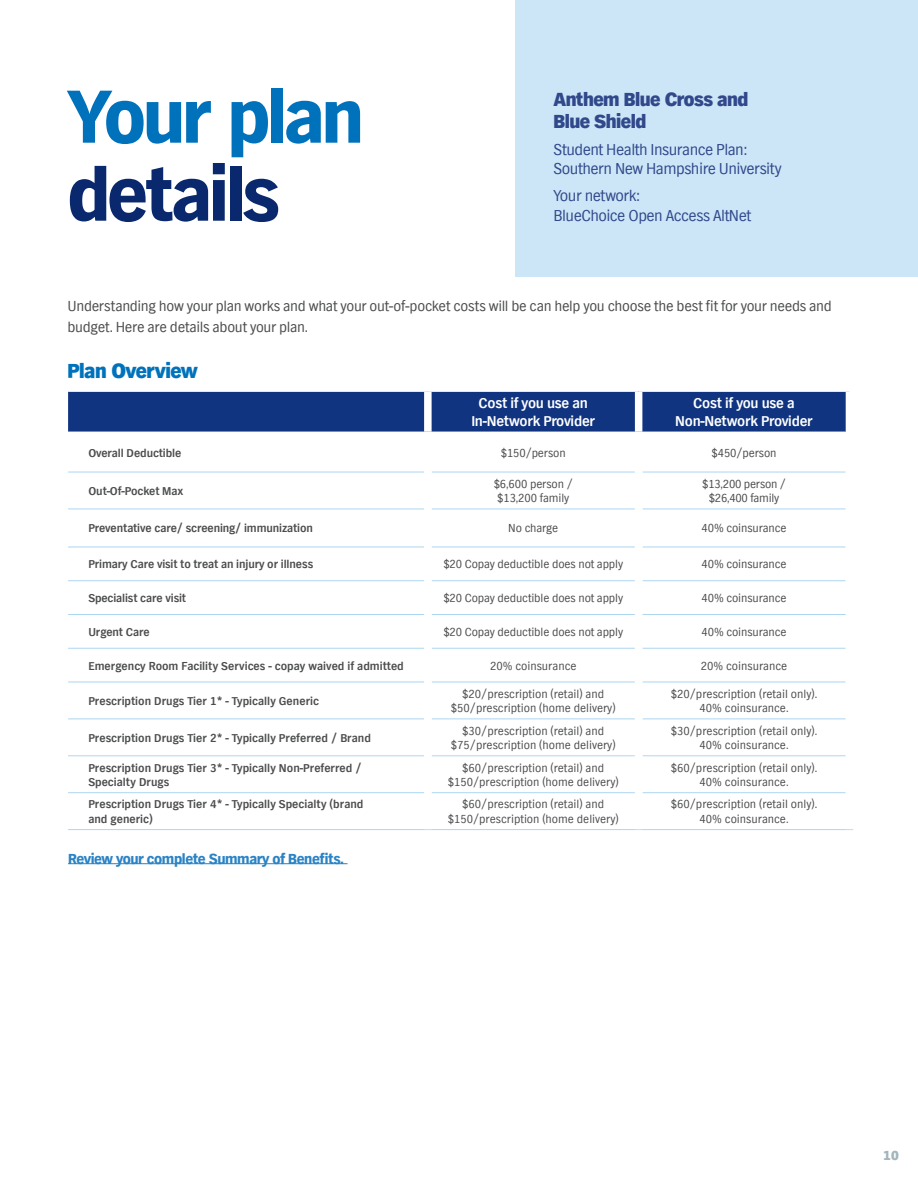
<style>
.page{position:relative;width:918px;height:1188px;background:#fff}
.page>*{position:absolute;margin:0;border:0;box-sizing:border-box;transform-origin:0 0}
.VP_Main_XXL_Headline{font:900 78px/78px "TV Nord EF";letter-spacing:-.045em;color:#0072bc}
.t1{font:800 21px "TV Nord EF";letter-spacing:-.025em;color:#0072bc}
.t2{font:800 19.5px/22.8px "TV Nord EF";letter-spacing:-.03em;color:#31488b}
.t3{font:16.35px/19.5px "TV Nord EF";letter-spacing:-.03em;color:#31488b}
.VP_Body_Copy{font:15px/21px "TV Nord EF";letter-spacing:-.02em;color:#4b4c4d}
.Body_copy{font:700 15px/18px "TV Nord EF";letter-spacing:-.02em;color:#fff;text-align:center}
.t4{font:900 15px "TV Nord EF";letter-spacing:-.03em;color:#2a83c5}
.t5{font:800 13.5px "TV Nord EF";color:#a3b5bd}
.t6{font:12px/14.4px "TV Nord EF";color:#4b4c4d;text-align:center}
.t7{font:700 12px/14.4px "TV Nord EF";color:#4b4c4d}
.t8{font:12px "TV Nord EF";letter-spacing:-.02em;color:#4b4c4d}
.s1{color:#09286d}
</style>
<div class="page">
<div style="left:515px;top:0;width:403px;height:276px;background:#cce6f7"></div>
<hr style="left:68px;top:863px;width:280px;height:1px;background:#2a83c5">
<div style="left:68px;top:392px;width:778px;height:40px;background:#10347f"></div>
<svg style="left:68px;top:471px;width:778px;height:323px"></svg>
<div style="left:424px;top:392px;width:8px;height:40px;background:#fff"></div>
<div style="left:635px;top:392px;width:7px;height:40px;background:#fff"></div>
<hr style="left:68px;top:472px;width:356px;height:1px;background:#add6f1">
<hr style="left:68px;top:509px;width:356px;height:1px;background:#add6f1">
<hr style="left:68px;top:547px;width:356px;height:1px;background:#add6f1">
<hr style="left:68px;top:580px;width:356px;height:1px;background:#add6f1">
<hr style="left:68px;top:614px;width:356px;height:1px;background:#add6f1">
<hr style="left:68px;top:648px;width:356px;height:1px;background:#add6f1">
<hr style="left:68px;top:682px;width:356px;height:1px;background:#add6f1">
<hr style="left:68px;top:719px;width:356px;height:1px;background:#add6f1">
<hr style="left:68px;top:755px;width:356px;height:1px;background:#add6f1">
<hr style="left:68px;top:792px;width:356px;height:1px;background:#add6f1">
<hr style="left:68px;top:829px;width:360px;height:1px;background:#add6f1">
<hr style="left:432px;top:472px;width:203px;height:1px;background:#add6f1">
<hr style="left:642px;top:472px;width:204px;height:1px;background:#add6f1">
<hr style="left:432px;top:509px;width:203px;height:1px;background:#add6f1">
<hr style="left:642px;top:509px;width:204px;height:1px;background:#add6f1">
<hr style="left:432px;top:547px;width:203px;height:1px;background:#add6f1">
<hr style="left:642px;top:547px;width:204px;height:1px;background:#add6f1">
<hr style="left:432px;top:580px;width:203px;height:1px;background:#add6f1">
<hr style="left:642px;top:580px;width:204px;height:1px;background:#add6f1">
<hr style="left:432px;top:614px;width:203px;height:1px;background:#add6f1">
<hr style="left:642px;top:614px;width:204px;height:1px;background:#add6f1">
<hr style="left:432px;top:648px;width:203px;height:1px;background:#add6f1">
<hr style="left:642px;top:648px;width:204px;height:1px;background:#add6f1">
<hr style="left:432px;top:682px;width:203px;height:1px;background:#add6f1">
<hr style="left:642px;top:682px;width:204px;height:1px;background:#add6f1">
<hr style="left:432px;top:719px;width:203px;height:1px;background:#add6f1">
<hr style="left:642px;top:719px;width:204px;height:1px;background:#add6f1">
<hr style="left:432px;top:755px;width:203px;height:1px;background:#add6f1">
<hr style="left:642px;top:755px;width:204px;height:1px;background:#add6f1">
<hr style="left:432px;top:792px;width:203px;height:1px;background:#add6f1">
<hr style="left:642px;top:792px;width:204px;height:1px;background:#add6f1">
<hr style="left:428px;top:829px;width:211px;height:1px;background:#add6f1">
<hr style="left:639px;top:829px;width:214px;height:1px;background:#add6f1">
<div style="left:635px;top:432px;width:7px;height:40px;background:#fff"></div>
<div style="left:635px;top:472px;width:7px;height:37px;background:#fff"></div>
<div style="left:635px;top:509px;width:7px;height:38px;background:#fff"></div>
<div style="left:635px;top:547px;width:7px;height:34px;background:#fff"></div>
<div style="left:635px;top:581px;width:7px;height:33px;background:#fff"></div>
<div style="left:635px;top:614px;width:7px;height:34px;background:#fff"></div>
<div style="left:635px;top:648px;width:7px;height:34px;background:#fff"></div>
<div style="left:635px;top:682px;width:7px;height:37px;background:#fff"></div>
<div style="left:635px;top:719px;width:7px;height:37px;background:#fff"></div>
<div style="left:635px;top:756px;width:7px;height:37px;background:#fff"></div>
<div style="left:635px;top:793px;width:7px;height:36px;background:#fff"></div>
<div style="left:424px;top:432px;width:8px;height:40px;background:#fff"></div>
<div style="left:424px;top:472px;width:8px;height:37px;background:#fff"></div>
<div style="left:424px;top:509px;width:8px;height:38px;background:#fff"></div>
<div style="left:424px;top:547px;width:8px;height:34px;background:#fff"></div>
<div style="left:424px;top:581px;width:8px;height:33px;background:#fff"></div>
<div style="left:424px;top:614px;width:8px;height:34px;background:#fff"></div>
<div style="left:424px;top:648px;width:8px;height:34px;background:#fff"></div>
<div style="left:424px;top:682px;width:8px;height:37px;background:#fff"></div>
<div style="left:424px;top:719px;width:8px;height:37px;background:#fff"></div>
<div style="left:424px;top:756px;width:8px;height:37px;background:#fff"></div>
<div style="left:424px;top:793px;width:8px;height:36px;background:#fff"></div>
<p class="VP_Main_XXL_Headline" style="left:68px;top:80px;width:298px">Your plan <span class="s1">details</span></p>
<p class="t2" style="left:554px;top:88px;width:196px">Anthem Blue Cross and<br>Blue Shield</p>
<p class="t3" style="left:554px;top:140px;width:230px">Student Health Insurance Plan:<br>Southern New Hampshire University</p>
<p class="t3" style="left:554px;top:186px;width:199px">Your network:<br>BlueChoice Open Access AltNet</p>
<p class="VP_Body_Copy" style="left:68px;top:296px;width:766px">Understanding how your plan works and what your out-of-pocket costs will be can help you choose the best fit for your needs and budget. Here are details about your plan.</p>
<p class="t1" style="left:68px;top:358px;width:132px">Plan Overview</p>
<p class="Body_copy" style="left:471px;top:395px;width:125px">Cost if you use an<br>In-Network Provider</p>
<p class="Body_copy" style="left:675px;top:395px;width:139px">Cost if you use a<br>Non-Network Provider</p>
<p class="t7" style="left:88px;top:446px;width:95px">Overall Deductible</p>
<p class="t6" style="left:501px;top:446px;width:66px">$150/person</p>
<p class="t6" style="left:712px;top:446px;width:66px">$450/person</p>
<p class="t7" style="left:88px;top:484px;width:97px">Out-Of-Pocket Max</p>
<p class="t6" style="left:494px;top:477px;width:81px">$6,600 person /</p>
<p class="t6" style="left:497px;top:491px;width:74px">$13,200 family</p>
<p class="t8" style="left:702px;top:477px;width:85px">$13,200 person /</p>
<p class="t8" style="left:709px;top:492px;width:72px">$26,400 family</p>
<p class="t7" style="left:88px;top:522px;width:226px">Preventative care/ screening/ immunization</p>
<p class="t6" style="left:508px;top:522px;width:51px">No charge</p>
<p class="t6" style="left:702px;top:522px;width:86px">40% coinsurance</p>
<p class="t7" style="left:88px;top:558px;width:226px">Primary Care visit to treat an injury or illness</p>
<p class="t6" style="left:443px;top:557px;width:181px">$20 Copay deductible does not apply</p>
<p class="t6" style="left:702px;top:557px;width:86px">40% coinsurance</p>
<p class="t7" style="left:88px;top:591px;width:99px">Specialist care visit</p>
<p class="t6" style="left:443px;top:591px;width:181px">$20 Copay deductible does not apply</p>
<p class="t6" style="left:702px;top:591px;width:86px">40% coinsurance</p>
<p class="t7" style="left:88px;top:625px;width:63px">Urgent Care</p>
<p class="t6" style="left:443px;top:625px;width:181px">$20 Copay deductible does not apply</p>
<p class="t6" style="left:702px;top:625px;width:86px">40% coinsurance</p>
<p class="t7" style="left:88px;top:659px;width:317px">Emergency Room Facility Services - copay waived if admitted</p>
<p class="t6" style="left:490px;top:659px;width:88px">20% coinsurance</p>
<p class="t6" style="left:701px;top:659px;width:88px">20% coinsurance</p>
<p class="t7" style="left:88px;top:694px;width:232px">Prescription Drugs Tier 1* - Typically Generic</p>
<p class="t6" style="left:462px;top:687px;width:144px">$20/prescription (retail) and</p>
<p class="t6" style="left:451px;top:701px;width:166px">$50/prescription (home delivery)</p>
<p class="t6" style="left:671px;top:687px;width:148px">$20/prescription (retail only).<br>40% coinsurance.</p>
<p class="t7" style="left:88px;top:731px;width:284px">Prescription Drugs Tier 2* - Typically Preferred / Brand</p>
<p class="t7" style="left:88px;top:761px;width:275px">Prescription Drugs Tier 3* - Typically Non-Preferred /</p>
<p class="t7" style="left:88px;top:775px;width:82px">Specialty Drugs</p>
<p class="t6" style="left:462px;top:724px;width:144px">$30/prescription (retail) and</p>
<p class="t6" style="left:451px;top:738px;width:166px">$75/prescription (home delivery)</p>
<p class="t6" style="left:462px;top:761px;width:144px">$60/prescription (retail) and</p>
<p class="t6" style="left:448px;top:775px;width:173px">$150/prescription (home delivery)</p>
<p class="t7" style="left:88px;top:798px;width:277px">Prescription Drugs Tier 4* - Typically Specialty (brand and generic)</p>
<p class="t6" style="left:462px;top:798px;width:144px">$60/prescription (retail) and</p>
<p class="t6" style="left:448px;top:812px;width:173px">$150/prescription (home delivery)</p>
<p class="t4" style="left:68px;top:850px;width:278px">Review your complete Summary of Benefits.</p>
<p class="t6" style="left:671px;top:724px;width:148px">$30/prescription (retail only).<br>40% coinsurance.</p>
<p class="t6" style="left:671px;top:761px;width:148px">$60/prescription (retail only).<br>40% coinsurance.</p>
<p class="t6" style="left:671px;top:798px;width:148px">$60/prescription (retail only).<br>40% coinsurance.</p>
<p class="t5" style="left:883px;top:1147px;width:17px">10</p>
</div>
